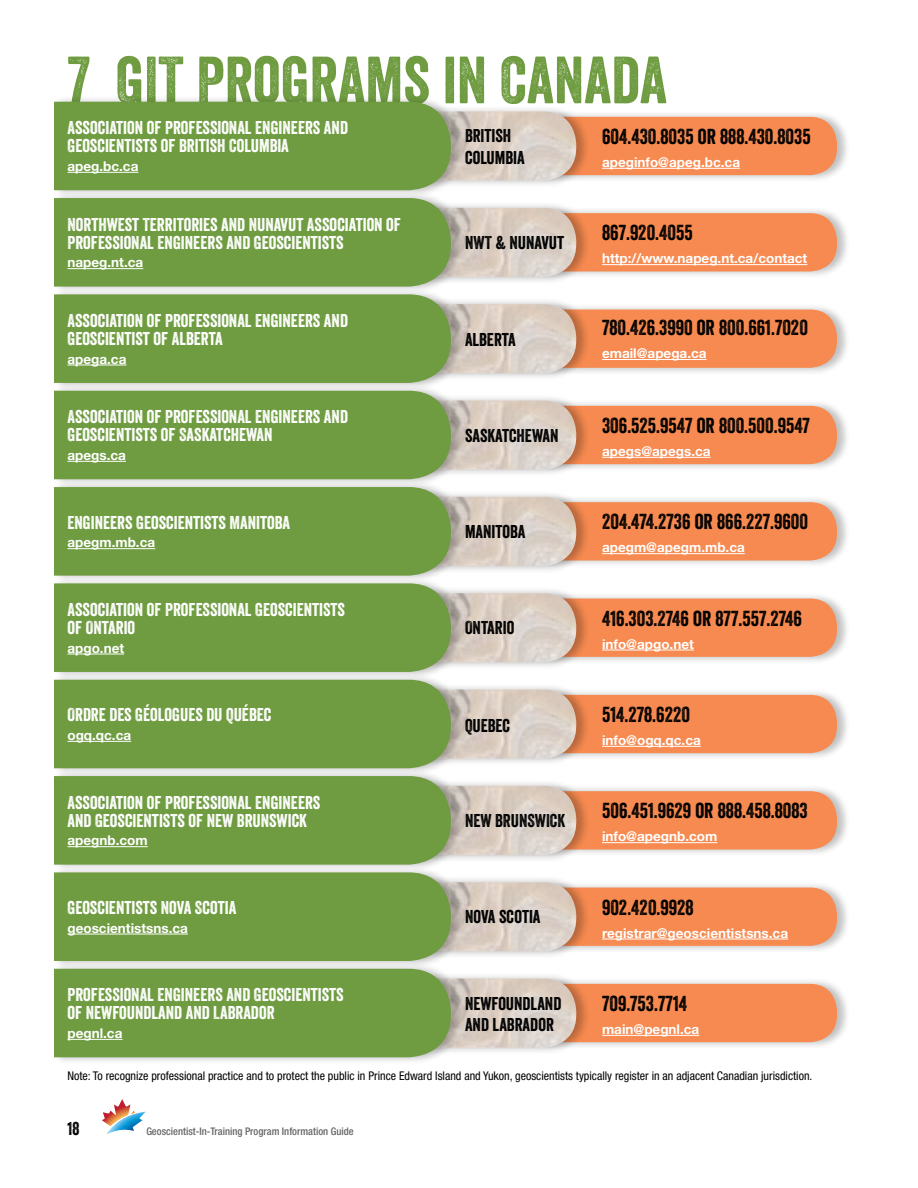
<style>
.page{position:relative;width:918px;height:1188px;background:#fff}
.page>*{position:absolute;margin:0;border:0;box-sizing:border-box;transform-origin:0 0}
.t1{font:64.5px "Veneer";color:#6f9c41}
.t2{font:21px "Veneer";color:#000}
.t3{font:18px/18px "Veneer";color:#fff}
.t4{font:18px/21.6px "Veneer";color:#000}
.t5{font:700 13.5px "Helvetica Neue";color:#fff}
.t6{font:condensed 12px "Helvetica Neue";color:#000}
.t7{font:500 condensed 10.5px "Helvetica Neue";color:#636466}
</style>
<div class="page">
<svg style="left:102px;top:1099px;width:44px;height:35px"></svg>
<div style="left:67px;top:110px;width:783px;height:72px;background:#000;opacity:.25"></div>
<div style="left:589px;top:117px;width:248px;height:58px;background:#f68a50"></div>
<div style="left:67px;top:104px;width:522px;height:84px;background:#000;opacity:.25"></div>
<div style="left:53px;top:95px;width:411px;height:102px;background:#000;opacity:.25"></div>
<svg style="left:54px;top:102px;width:522px;height:88px;background:#8baa64"></svg>
<hr style="left:68px;top:172px;width:70px;height:1px;background:#fff">
<hr style="left:602px;top:168px;width:138px;height:1px;background:#fff">
<div style="left:67px;top:206px;width:783px;height:73px;background:#000;opacity:.25"></div>
<div style="left:589px;top:213px;width:248px;height:58px;background:#f68a50"></div>
<div style="left:67px;top:201px;width:522px;height:83px;background:#000;opacity:.25"></div>
<div style="left:53px;top:191px;width:411px;height:103px;background:#000;opacity:.25"></div>
<svg style="left:54px;top:198px;width:522px;height:89px;background:#8baa65"></svg>
<hr style="left:68px;top:268px;width:75px;height:1px;background:#fff">
<hr style="left:602px;top:264px;width:205px;height:1px;background:#fff">
<div style="left:67px;top:399px;width:783px;height:72px;background:#000;opacity:.25"></div>
<div style="left:589px;top:406px;width:248px;height:58px;background:#f68a50"></div>
<div style="left:67px;top:393px;width:522px;height:84px;background:#000;opacity:.25"></div>
<div style="left:53px;top:384px;width:411px;height:102px;background:#000;opacity:.25"></div>
<svg style="left:54px;top:391px;width:522px;height:88px;background:#8baa64"></svg>
<hr style="left:68px;top:461px;width:58px;height:1px;background:#fff">
<hr style="left:602px;top:457px;width:109px;height:1px;background:#fff">
<div style="left:67px;top:784px;width:783px;height:73px;background:#000;opacity:.25"></div>
<div style="left:589px;top:791px;width:248px;height:59px;background:#f68a50"></div>
<div style="left:67px;top:779px;width:522px;height:83px;background:#000;opacity:.25"></div>
<svg style="left:54px;top:776px;width:522px;height:89px;background:#8baa65"></svg>
<hr style="left:68px;top:846px;width:80px;height:1px;background:#fff">
<hr style="left:602px;top:842px;width:115px;height:1px;background:#fff">
<div style="left:67px;top:881px;width:783px;height:72px;background:#000;opacity:.25"></div>
<div style="left:589px;top:888px;width:248px;height:58px;background:#f68a50"></div>
<div style="left:67px;top:875px;width:522px;height:83px;background:#000;opacity:.25"></div>
<div style="left:53px;top:865px;width:411px;height:103px;background:#000;opacity:.25"></div>
<svg style="left:54px;top:872px;width:522px;height:89px;background:#8baa65"></svg>
<hr style="left:68px;top:934px;width:120px;height:1px;background:#fff">
<hr style="left:602px;top:939px;width:186px;height:1px;background:#fff">
<div style="left:67px;top:303px;width:783px;height:72px;background:#000;opacity:.25"></div>
<div style="left:589px;top:310px;width:248px;height:58px;background:#f68a50"></div>
<div style="left:67px;top:297px;width:522px;height:83px;background:#000;opacity:.25"></div>
<div style="left:53px;top:287px;width:411px;height:103px;background:#000;opacity:.25"></div>
<svg style="left:54px;top:294px;width:522px;height:89px;background:#8baa65"></svg>
<hr style="left:68px;top:365px;width:58px;height:1px;background:#fff">
<hr style="left:602px;top:359px;width:105px;height:1px;background:#fff">
<div style="left:67px;top:592px;width:783px;height:72px;background:#000;opacity:.25"></div>
<div style="left:589px;top:599px;width:248px;height:58px;background:#f68a50"></div>
<div style="left:67px;top:586px;width:522px;height:83px;background:#000;opacity:.25"></div>
<svg style="left:54px;top:583px;width:522px;height:89px;background:#8baa65"></svg>
<hr style="left:68px;top:654px;width:56px;height:1px;background:#fff">
<hr style="left:602px;top:650px;width:92px;height:1px;background:#fff">
<div style="left:67px;top:495px;width:783px;height:73px;background:#000;opacity:.25"></div>
<div style="left:589px;top:502px;width:248px;height:59px;background:#f68a50"></div>
<div style="left:67px;top:490px;width:522px;height:83px;background:#000;opacity:.25"></div>
<div style="left:53px;top:480px;width:411px;height:103px;background:#000;opacity:.25"></div>
<svg style="left:54px;top:487px;width:522px;height:89px;background:#8baa65"></svg>
<hr style="left:68px;top:548px;width:87px;height:1px;background:#fff">
<hr style="left:602px;top:553px;width:143px;height:1px;background:#fff">
<div style="left:67px;top:688px;width:783px;height:72px;background:#000;opacity:.25"></div>
<div style="left:589px;top:695px;width:248px;height:58px;background:#f68a50"></div>
<div style="left:67px;top:682px;width:522px;height:84px;background:#000;opacity:.25"></div>
<div style="left:53px;top:673px;width:411px;height:102px;background:#000;opacity:.25"></div>
<svg style="left:54px;top:680px;width:522px;height:88px;background:#8baa64"></svg>
<hr style="left:68px;top:741px;width:63px;height:1px;background:#fff">
<hr style="left:602px;top:746px;width:99px;height:1px;background:#fff">
<div style="left:67px;top:977px;width:783px;height:72px;background:#000;opacity:.25"></div>
<div style="left:589px;top:984px;width:248px;height:58px;background:#f68a50"></div>
<div style="left:67px;top:972px;width:522px;height:83px;background:#000;opacity:.25"></div>
<div style="left:53px;top:962px;width:411px;height:102px;background:#000;opacity:.25"></div>
<svg style="left:54px;top:969px;width:522px;height:88px;background:#8baa64"></svg>
<hr style="left:68px;top:1039px;width:54px;height:1px;background:#fff">
<hr style="left:602px;top:1035px;width:97px;height:1px;background:#fff">
<h1 class="t1" style="left:68px;top:41px;width:601px">7 GIT PROGRAMS IN CANADA</h1>
<p class="t3" style="left:68px;top:119px;width:282px">ASSOCIATION OF PROFESSIONAL ENGINEERS AND<br>GEOSCIENTISTS OF BRITISH COLUMBIA</p>
<p class="t5" style="left:68px;top:158px;width:72px">apeg.bc.ca</p>
<p class="t4" style="left:465px;top:125px;width:61px">BRITISH<br>COLUMBIA</p>
<p class="t2" style="left:602px;top:124px;width:210px">604.430.8035 OR 888.430.8035</p>
<p class="t5" style="left:602px;top:154px;width:140px">apeginfo@apeg.bc.ca</p>
<p class="t3" style="left:68px;top:215px;width:335px">NORTHWEST TERRITORIES AND NUNAVUT ASSOCIATION OF<br>PROFESSIONAL ENGINEERS AND GEOSCIENTISTS</p>
<p class="t5" style="left:68px;top:254px;width:77px">napeg.nt.ca</p>
<p class="t3" style="left:68px;top:311px;width:282px">ASSOCIATION OF PROFESSIONAL ENGINEERS AND<br>GEOSCIENTIST OF ALBERTA</p>
<p class="t5" style="left:68px;top:350px;width:60px">apega.ca</p>
<p class="t3" style="left:68px;top:408px;width:282px">ASSOCIATION OF PROFESSIONAL ENGINEERS AND<br>GEOSCIENTISTS OF SASKATCHEWAN</p>
<p class="t5" style="left:68px;top:447px;width:60px">apegs.ca</p>
<p class="t3" style="left:68px;top:513px;width:224px">ENGINEERS GEOSCIENTISTS MANITOBA</p>
<p class="t5" style="left:68px;top:534px;width:89px">apegm.mb.ca</p>
<p class="t3" style="left:68px;top:600px;width:279px">ASSOCIATION OF PROFESSIONAL GEOSCIENTISTS<br>OF ONTARIO</p>
<p class="t5" style="left:68px;top:639px;width:58px">apgo.net</p>
<p class="t3" style="left:68px;top:706px;width:205px">ORDRE DES GÉOLOGUES DU QUÉBEC</p>
<p class="t5" style="left:68px;top:727px;width:65px">ogq.qc.ca</p>
<p class="t3" style="left:68px;top:793px;width:254px">ASSOCIATION OF PROFESSIONAL ENGINEERS<br>AND GEOSCIENTISTS OF NEW BRUNSWICK</p>
<p class="t5" style="left:68px;top:832px;width:82px">apegnb.com</p>
<p class="t3" style="left:68px;top:898px;width:170px">GEOSCIENTISTS NOVA SCOTIA</p>
<p class="t5" style="left:68px;top:920px;width:122px">geoscientistsns.ca</p>
<p class="t4" style="left:465px;top:231px;width:101px">NWT &amp; NUNAVUT</p>
<p class="t4" style="left:465px;top:329px;width:52px">ALBERTA</p>
<p class="t4" style="left:465px;top:424px;width:95px">SASKATCHEWAN</p>
<p class="t4" style="left:465px;top:520px;width:62px">MANITOBA</p>
<p class="t4" style="left:465px;top:617px;width:51px">ONTARIO</p>
<p class="t4" style="left:465px;top:714px;width:47px">QUEBEC</p>
<p class="t4" style="left:465px;top:809px;width:102px">NEW BRUNSWICK</p>
<p class="t4" style="left:465px;top:906px;width:77px">NOVA SCOTIA</p>
<p class="t2" style="left:602px;top:220px;width:92px">867.920.4055</p>
<p class="t5" style="left:602px;top:250px;width:207px">http://www.napeg.nt.ca/contact</p>
<p class="t2" style="left:602px;top:315px;width:207px">780.426.3990 OR 800.661.7020</p>
<p class="t5" style="left:602px;top:345px;width:106px">email@apega.ca</p>
<p class="t2" style="left:602px;top:413px;width:209px">306.525.9547 OR 800.500.9547</p>
<p class="t5" style="left:602px;top:443px;width:110px">apegs@apegs.ca</p>
<p class="t2" style="left:602px;top:509px;width:208px">204.474.2736 OR 866.227.9600</p>
<p class="t5" style="left:602px;top:539px;width:144px">apegm@apegm.mb.ca</p>
<p class="t2" style="left:602px;top:605px;width:201px">416.303.2746 OR 877.557.2746</p>
<p class="t5" style="left:602px;top:635px;width:93px">info@apgo.net</p>
<p class="t2" style="left:602px;top:702px;width:89px">514.278.6220</p>
<p class="t5" style="left:602px;top:732px;width:100px">info@ogq.qc.ca</p>
<p class="t2" style="left:602px;top:798px;width:207px">506.451.9629 OR 888.458.8083</p>
<p class="t5" style="left:602px;top:828px;width:117px">info@apegnb.com</p>
<p class="t2" style="left:602px;top:894px;width:93px">902.420.9928</p>
<p class="t5" style="left:602px;top:924px;width:188px">registrar@geoscientistsns.ca</p>
<p class="t3" style="left:68px;top:986px;width:278px">PROFESSIONAL ENGINEERS AND GEOSCIENTISTS<br>OF NEWFOUNDLAND AND LABRADOR</p>
<p class="t5" style="left:68px;top:1025px;width:56px">pegnl.ca</p>
<p class="t4" style="left:465px;top:992px;width:98px">NEWFOUNDLAND<br>AND LABRADOR</p>
<p class="t2" style="left:602px;top:991px;width:87px">709.753.7714</p>
<p class="t5" style="left:602px;top:1021px;width:99px">main@pegnl.ca</p>
<p class="t6" style="left:68px;top:1068px;width:747px">Note: To recognize professional practice and to protect the public in Prince Edward Island and Yukon, geoscientists typically register in an adjacent Canadian jurisdiction.</p>
<p class="t4" style="left:68px;top:1118px;width:13px">18</p>
<p class="t7" style="left:146px;top:1125px;width:209px">Geoscientist-In-Training Program Information Guide</p>
</div>
